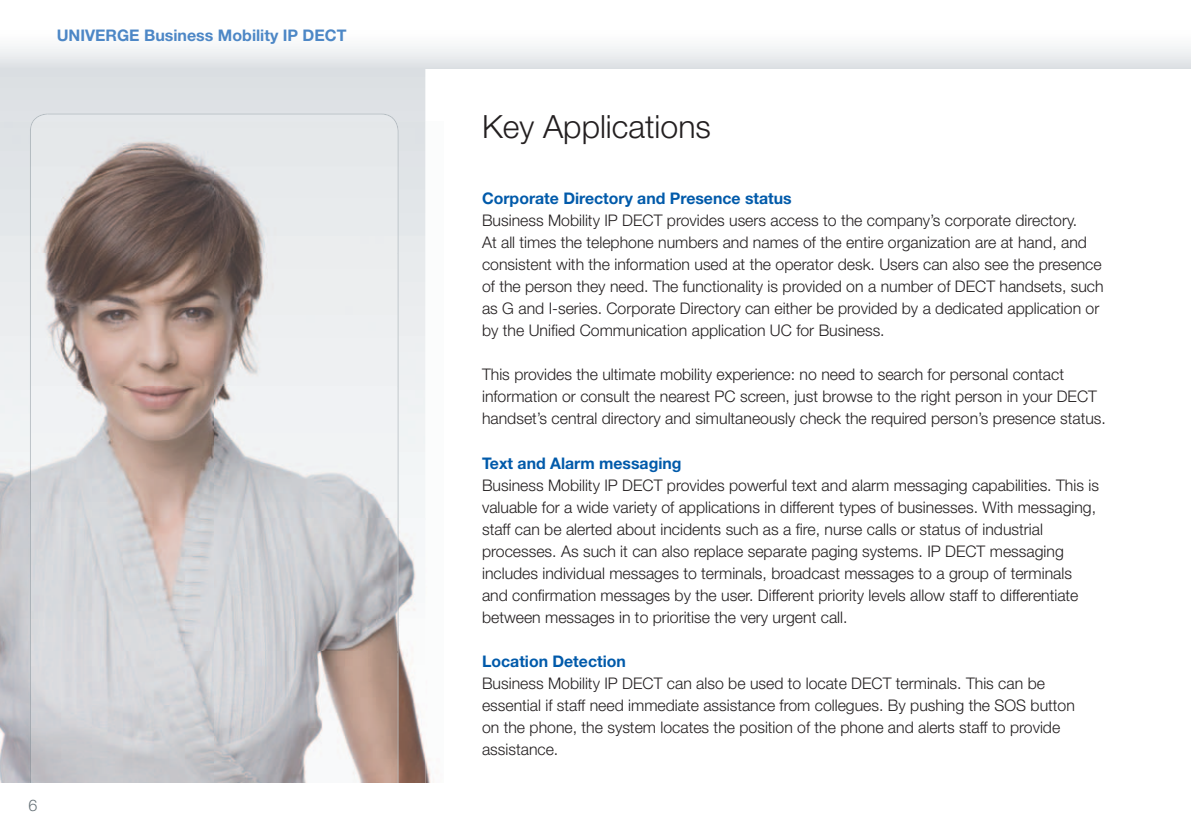
<style>
.page{position:relative;width:1191px;height:840px;background:#fff}
.page>*{position:absolute;margin:0;border:0;box-sizing:border-box;transform-origin:0 0}
.t1{font:300 32px "Helvetica Neue";color:#231f20}
.t2{font:300 16px/22px "Helvetica Neue";color:#231f20}
.t3{font:700 16px "Helvetica Neue";color:#015aaa}
.t4{font:700 16px "Helvetica Neue";color:#4d87c6}
.t5{font:300 16px "Helvetica Neue";color:#687379}
</style>
<div class="page">
<div style="left:0;top:26px;width:1191px;height:42px;background:linear-gradient(to bottom,#fff,#e1e4e7)"></div>
<div style="left:0;top:68px;width:425px;height:53px;background:#dde1e4"></div>
<img style="left:425px;top:121px;width:9px;height:661px">
<img style="left:0;top:121px;width:30px;height:661px">
<img style="left:398px;top:121px;width:27px;height:661px">
<img style="left:34px;top:121px;width:360px;height:661px">
<img style="left:394px;top:121px;width:4px;height:661px">
<svg style="left:33px;top:113px;width:363px;height:8px;background:#dfe3e6"></svg>
<img style="left:30px;top:121px;width:4px;height:661px">
<p class="t4" style="left:57px;top:29px;width:291px">UNIVERGE Business Mobility IP DECT</p>
<p class="t5" style="left:28px;top:799px;width:10px">6</p>
<h1 class="t1" style="left:482px;top:115px;width:230px">Key Applications</h1>
<p class="t3" style="left:482px;top:193px;width:311px">Corporate Directory and Presence status</p>
<p class="t2" style="left:482px;top:211px;width:623px">Business Mobility IP DECT provides users access to the company’s corporate directory.<br>At all times the telephone numbers and names of the entire organization are at hand, and consistent with the information used at the operator desk. Users can also see the presence of the person they need. The functionality is provided on a number of DECT handsets, such as G and I-series. Corporate Directory can either be provided by a dedicated application or by the Unified Communication application UC for Business.</p>
<p class="t2" style="left:482px;top:365px;width:625px">This provides the ultimate mobility experience: no need to search for personal contact information or consult the nearest PC screen, just browse to the right person in your DECT handset’s central directory and simultaneously check the required person’s presence status.</p>
<p class="t3" style="left:482px;top:457px;width:201px">Text and Alarm messaging</p>
<p class="t2" style="left:482px;top:475px;width:618px">Business Mobility IP DECT provides powerful text and alarm messaging capabilities. This is valuable for a wide variety of applications in different types of businesses. With messaging, staff can be alerted about incidents such as a fire, nurse calls or status of industrial processes. As such it can also replace separate paging systems. IP DECT messaging includes individual messages to terminals, broadcast messages to a group of terminals and confirmation messages by the user. Different priority levels allow staff to differentiate between messages in to prioritise the very urgent call.</p>
<p class="t3" style="left:482px;top:655px;width:145px">Location Detection</p>
<p class="t2" style="left:482px;top:673px;width:594px">Business Mobility IP DECT can also be used to locate DECT terminals. This can be essential if staff need immediate assistance from collegues. By pushing the SOS button on the phone, the system locates the position of the phone and alerts staff to provide assistance.</p>
</div>
